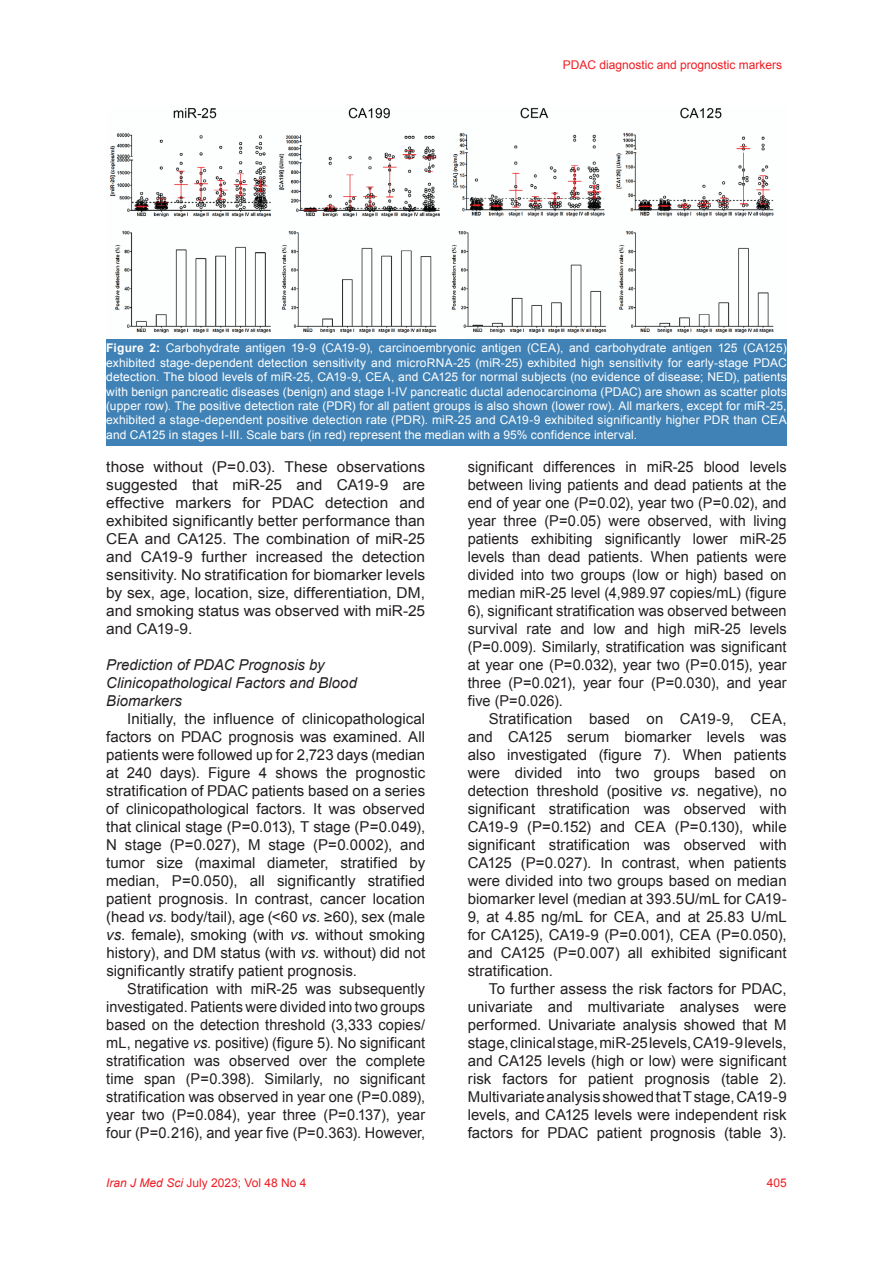
<style>
.page{position:relative;width:893px;height:1263px;background:#fff}
.page>*{position:absolute;margin:0;border:0;box-sizing:border-box;transform-origin:0 0}
.t1{font:15px/18px "Arial";letter-spacing:.005em;color:#231f20;text-align:justify}
.t2{font:italic 15px/18px "Arial";letter-spacing:.005em;color:#231f20}
.t3{font:12px/14.4px "Arial";letter-spacing:.01em;color:#fff;text-align:justify}
.t4{font:12px "Arial";color:#ee1d23}
.s1{font-weight:700}
.s2{font-style:italic}
</style>
<div class="page">
<div style="left:106px;top:339px;width:681px;height:107px;background:#4082b5"></div>
<img style="left:110px;top:107px;width:664px;height:226px">
<p class="t4" style="left:563px;top:57px;width:221px">PDAC diagnostic and prognostic markers</p>
<p class="t3" style="left:106px;top:341px;width:682px"><span class="s1">Figure 2:</span> Carbohydrate antigen 19-9 (CA19-9), carcinoembryonic antigen (CEA), and carbohydrate antigen 125 (CA125) exhibited stage-dependent detection sensitivity and microRNA-25 (miR-25) exhibited high sensitivity for early-stage PDAC detection. The blood levels of miR-25, CA19-9, CEA, and CA125 for normal subjects (no evidence of disease; NED), patients with benign pancreatic diseases (benign) and stage I-IV pancreatic ductal adenocarcinoma (PDAC) are shown as scatter plots (upper row). The positive detection rate (PDR) for all patient groups is also shown (lower row). All markers, except for miR-25, exhibited a stage-dependent positive detection rate (PDR). miR-25 and CA19-9 exhibited significantly higher PDR than CEA and CA125 in stages I-III. Scale bars (in red) represent the median with a 95% confidence interval.</p>
<p class="t1" style="left:106px;top:458px;width:320px">those without (P=0.03). These observations suggested that miR-25 and CA19-9 are effective markers for PDAC detection and exhibited significantly better performance than CEA and CA125. The combination of miR-25 and CA19-9 further increased the detection sensitivity. No stratification for biomarker levels by sex, age, location, size, differentiation, DM, and smoking status was observed with miR-25 and CA19-9.</p>
<p class="t2" style="left:106px;top:656px;width:252px">Prediction of PDAC Prognosis by<br>Clinicopathological Factors and Blood<br>Biomarkers</p>
<p class="t1" style="left:106px;top:710px;width:320px;text-indent:21px">Initially, the influence of clinicopathological factors on PDAC prognosis was examined. All patients were followed up for 2,723 days (median at 240 days). Figure 4 shows the prognostic stratification of PDAC patients based on a series of clinicopathological factors. It was observed that clinical stage (P=0.013), T stage (P=0.049), N stage (P=0.027), M stage (P=0.0002), and tumor size (maximal diameter, stratified by median, P=0.050), all significantly stratified patient prognosis. In contrast, cancer location (head <span class="s2">vs.</span> body/tail), age (&lt;60 <span class="s2">vs.</span> ≥60), sex (male <span class="s2">vs.</span> female), smoking (with <span class="s2">vs.</span> without smoking history), and DM status (with <span class="s2">vs.</span> without) did not significantly stratify patient prognosis.</p>
<p class="t1" style="left:106px;top:980px;width:320px;text-indent:21px">Stratification with miR-25 was subsequently investigated. Patients were divided into two groups based on the detection threshold (3,333 copies/ mL, negative <span class="s2">vs.</span> positive) (figure 5). No significant stratification was observed over the complete time span (P=0.398). Similarly, no significant stratification was observed in year one (P=0.089), year two (P=0.084), year three (P=0.137), year four (P=0.216), and year five (P=0.363). However,</p>
<p class="t1" style="left:468px;top:458px;width:320px">significant differences in miR-25 blood levels between living patients and dead patients at the end of year one (P=0.02), year two (P=0.02), and year three (P=0.05) were observed, with living patients exhibiting significantly lower miR-25 levels than dead patients. When patients were divided into two groups (low or high) based on median miR-25 level (4,989.97 copies/mL) (figure 6), significant stratification was observed between survival rate and low and high miR-25 levels (P=0.009). Similarly, stratification was significant at year one (P=0.032), year two (P=0.015), year three (P=0.021), year four (P=0.030), and year five (P=0.026).</p>
<p class="t1" style="left:468px;top:710px;width:320px;text-indent:21px">Stratification based on CA19-9, CEA, and CA125 serum biomarker levels was also investigated (figure 7). When patients were divided into two groups based on detection threshold (positive <span class="s2">vs.</span> negative), no significant stratification was observed with CA19-9 (P=0.152) and CEA (P=0.130), while significant stratification was observed with CA125 (P=0.027). In contrast, when patients were divided into two groups based on median biomarker level (median at 393.5U/mL for CA19- 9, at 4.85 ng/mL for CEA, and at 25.83 U/mL for CA125), CA19-9 (P=0.001), CEA (P=0.050), and CA125 (P=0.007) all exhibited significant stratification.</p>
<p class="t1" style="left:468px;top:980px;width:320px;text-indent:21px">To further assess the risk factors for PDAC, univariate and multivariate analyses were performed. Univariate analysis showed that M stage, clinical stage, miR-25 levels, CA19-9 levels, and CA125 levels (high or low) were significant risk factors for patient prognosis (table 2).<br>Multivariate analysis showed that T stage, CA19-9 levels, and CA125 levels were independent risk factors for PDAC patient prognosis (table 3).</p>
<p class="t4" style="left:106px;top:1175px;width:202px"><span class="s2">Iran J Med Sci</span> July 2023; Vol 48 No 4</p>
<p class="t4" style="left:767px;top:1175px;width:22px">405</p>
</div>
